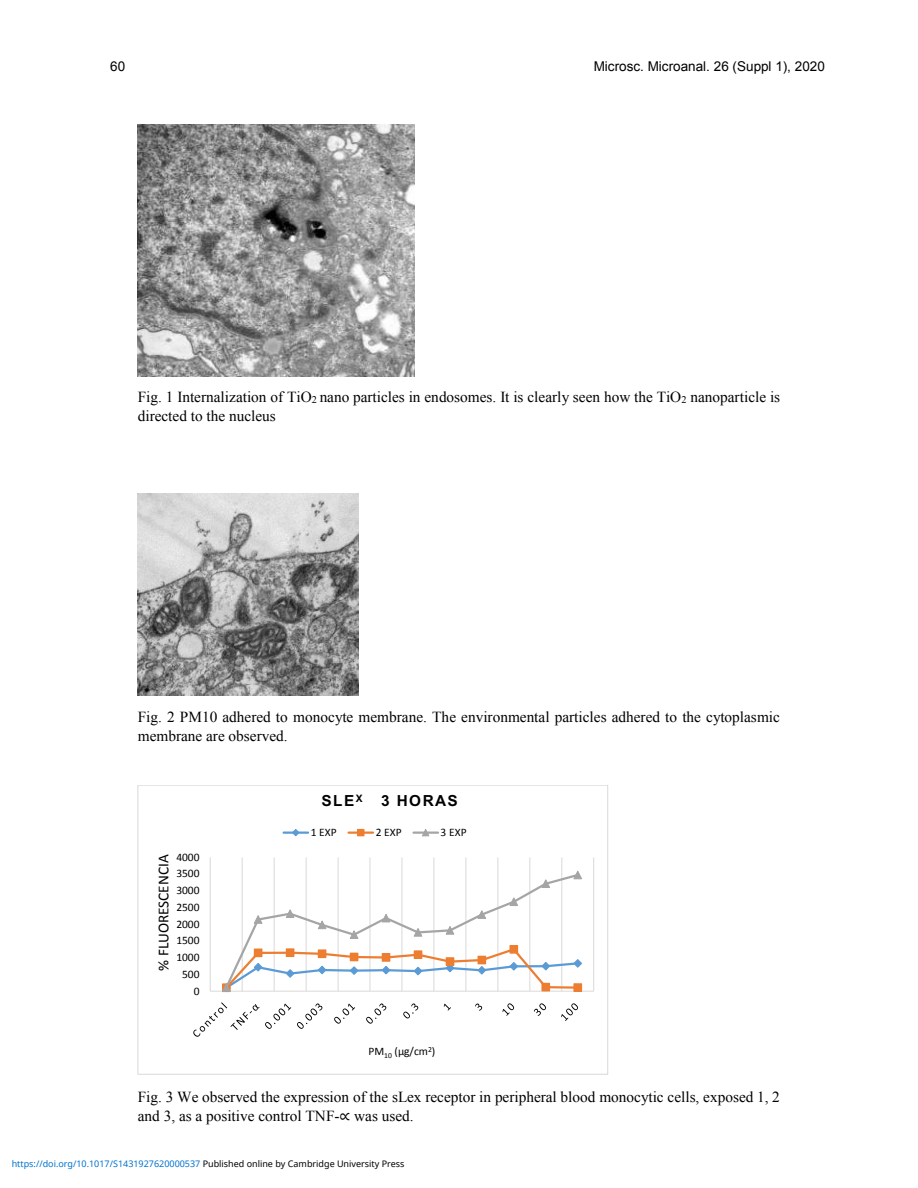
<style>
.page{position:relative;width:918px;height:1188px;background:#fff}
.page>*{position:absolute;margin:0;border:0;box-sizing:border-box;transform-origin:0 0}
.t1{font:15.3px/18.8px "Times New Roman";color:#000}
.t2{font:15.3px "Calibri";color:#000}
.t3{font:700 15.3px "Arial";letter-spacing:.1em;color:#000}
.t4{font:13.5px "Arial";color:#000}
.t5{font:11.55px "Calibri";color:#000}
.t6{font:9px "Noto Sans";color:#0172cf}
.s1{font-size:10.2px}
.s2{font-family:"Cambria Math"}
.s3{color:#000}
</style>
<div class="page">
<img style="left:138px;top:124px;width:277px;height:252px">
<img style="left:138px;top:494px;width:220px;height:202px">
<hr style="left:242px;top:857px;width:1px;height:134px;background:#d9d9d9">
<hr style="left:274px;top:857px;width:1px;height:134px;background:#d9d9d9">
<hr style="left:306px;top:857px;width:1px;height:134px;background:#d9d9d9">
<hr style="left:338px;top:857px;width:1px;height:134px;background:#d9d9d9">
<hr style="left:369px;top:857px;width:1px;height:134px;background:#d9d9d9">
<hr style="left:401px;top:857px;width:1px;height:134px;background:#d9d9d9">
<hr style="left:433px;top:857px;width:1px;height:134px;background:#d9d9d9">
<hr style="left:465px;top:857px;width:1px;height:134px;background:#d9d9d9">
<hr style="left:497px;top:857px;width:1px;height:134px;background:#d9d9d9">
<hr style="left:529px;top:857px;width:1px;height:134px;background:#d9d9d9">
<hr style="left:561px;top:857px;width:1px;height:134px;background:#d9d9d9">
<hr style="left:593px;top:857px;width:1px;height:134px;background:#d9d9d9">
<hr style="left:210px;top:857px;width:1px;height:134px;background:#d9d9d9">
<hr style="left:210px;top:991px;width:384px;height:1px;background:#d9d9d9">
<svg style="left:221px;top:870px;width:362px;height:123px"></svg>
<svg style="left:193px;top:1002px;width:98px;height:35px"></svg>
<svg style="left:297px;top:1003px;width:25px;height:26px"></svg>
<svg style="left:334px;top:1004px;width:21px;height:20px"></svg>
<svg style="left:366px;top:1003px;width:20px;height:21px"></svg>
<svg style="left:403px;top:1003px;width:15px;height:16px"></svg>
<svg style="left:444px;top:1004px;width:7px;height:7px"></svg>
<svg style="left:475px;top:1004px;width:7px;height:7px"></svg>
<svg style="left:503px;top:1003px;width:11px;height:13px"></svg>
<svg style="left:534px;top:1003px;width:12px;height:13px"></svg>
<svg style="left:561px;top:1003px;width:17px;height:18px"></svg>
<hr style="left:284px;top:832px;width:24px;height:2px;background:#5b9bd5">
<svg style="left:291px;top:829px;width:9px;height:8px"></svg>
<hr style="left:349px;top:832px;width:24px;height:2px;background:#ed7d31">
<div style="left:358px;top:829px;width:6px;height:7px;background:#ed7d31"></div>
<div style="left:357px;top:829px;width:7px;height:7px;border:1px solid #ed7d31"></div>
<hr style="left:414px;top:832px;width:24px;height:2px;background:#a5a5a5">
<svg style="left:421px;top:829px;width:9px;height:8px"></svg>
<div style="left:137px;top:785px;width:471px;height:290px;border:1px solid #d9d9d9"></div>
<p class="t4" style="left:110px;top:58px;width:16px">60</p>
<p class="t4" style="left:594px;top:58px;width:233px">Microsc. Microanal. 26 (Suppl 1), 2020</p>
<p class="t1" style="left:138px;top:387px;width:644px">Fig. 1 Internalization of TiO<span class="s1">2</span> nano particles in endosomes. It is clearly seen how the TiO<span class="s1">2</span> nanoparticle is directed to the nucleus</p>
<p class="t1" style="left:138px;top:707px;width:644px">Fig. 2 PM10 adhered to monocyte membrane. The environmental particles adhered to the cytoplasmic membrane are observed.</p>
<p class="t5" style="left:176px;top:850px;width:25px">4000</p>
<p class="t2" style="left:154px;top:971px;width:118px;rotate:-90deg">% FLUORESCENCIA</p>
<p class="t5" style="left:176px;top:866px;width:25px">3500</p>
<p class="t5" style="left:176px;top:883px;width:25px">3000</p>
<p class="t5" style="left:176px;top:900px;width:25px">2500</p>
<p class="t5" style="left:176px;top:917px;width:25px">2000</p>
<p class="t5" style="left:176px;top:933px;width:25px">1500</p>
<p class="t5" style="left:176px;top:950px;width:25px">1000</p>
<p class="t5" style="left:182px;top:967px;width:19px">500</p>
<p class="t5" style="left:194px;top:983px;width:7px">0</p>
<p class="t3" style="left:321px;top:792px;width:138px">SLE<sup>X</sup> 3 HORAS</p>
<p class="t5" style="left:311px;top:825px;width:27px">1 EXP</p>
<p class="t5" style="left:376px;top:825px;width:27px">2 EXP</p>
<p class="t5" style="left:441px;top:825px;width:27px">3 EXP</p>
<p class="t5" style="left:368px;top:1044px;width:69px">PM<sub>10</sub> (μg/cm<sup>2</sup>)</p>
<p class="t1" style="left:138px;top:1086px;width:644px;line-height:19.4px">Fig. 3 We observed the expression of the sLex receptor in peripheral blood monocytic cells, exposed 1, 2 and 3, as a positive control TNF-<span class="s2">∝</span> was used.</p>
<p class="t6" style="left:12px;top:1157px;width:394px">https://doi.org/10.1017/S1431927620000537 <span class="s3">Published online by Cambridge University Press</span></p>
</div>
